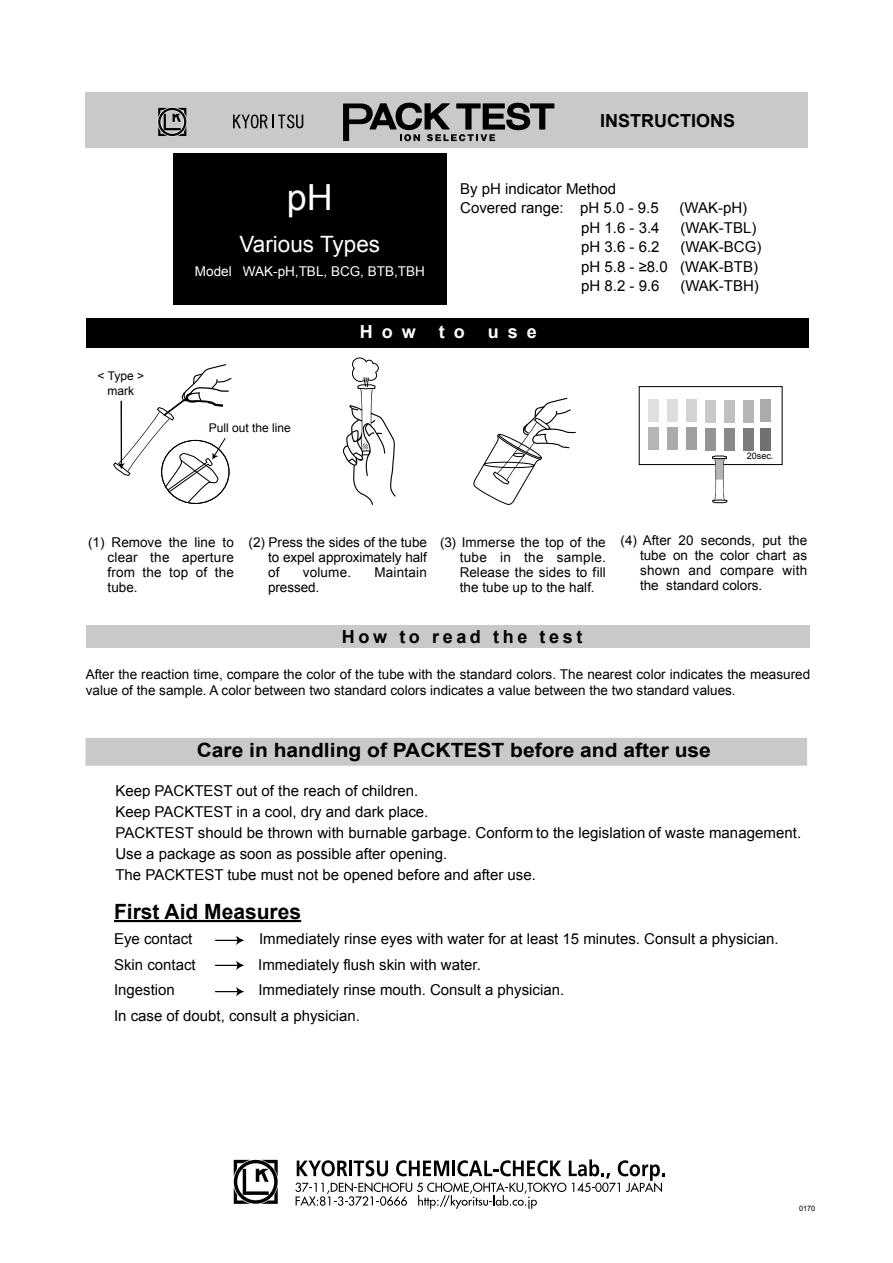
<style>
.page{position:relative;width:893px;height:1263px;background:#fff}
.page>*{position:absolute;margin:0;border:0;box-sizing:border-box;transform-origin:0 0}
.t1{font:36px "Arial";color:#fff}
.t2{font:22.5px "Arial";color:#fff}
.t3{font:700 21px "Arial";color:#000}
.t4{font:700 19.65px "Arial";color:#000;scale:1.07 1}
.t5{font:700 18px "Arial";letter-spacing:.2em;color:#000}
.t6{font:700 18px "Arial";color:#000}
.t7{font:700 18px "Arial";letter-spacing:.5em;color:#fff}
.t8{font:15px/21px "Arial";color:#000}
.t9{font:13.5px/15px "Arial";color:#000;text-align:justify}
.t10{font:13.5px "Arial";color:#fff}
.t11{font:12px/14.4px "Arial";color:#000;text-align:center}
.t12{font:9px "Arial";color:#000}
.t13{font:7.5px "Arial";color:#000}
.s1{font-size:13.35px}
</style>
<div class="page">
<svg style="left:234px;top:1160px;width:44px;height:44px"></svg>
<svg style="left:295px;top:1159px;width:370px;height:50px"></svg>
<div style="left:86px;top:318px;width:723px;height:30px;background:#000"></div>
<div style="left:173px;top:153px;width:273px;height:152px;background:#000"></div>
<div style="left:85px;top:92px;width:723px;height:56px;background:#c8c9ca"></div>
<svg style="left:233px;top:115px;width:70px;height:13px"></svg>
<svg style="left:157px;top:107px;width:30px;height:30px"></svg>
<svg style="left:343px;top:103px;width:211px;height:38px"></svg>
<div style="left:639px;top:386px;width:143px;height:79px;border:1px solid #000"></div>
<div style="left:705px;top:400px;width:10px;height:22px;background:#c8c9ca"></div>
<div style="left:725px;top:400px;width:10px;height:22px;background:#bfc0c0"></div>
<div style="left:744px;top:400px;width:10px;height:22px;background:#b5b5b6"></div>
<div style="left:648px;top:399px;width:10px;height:23px;background:#e0e0e1"></div>
<div style="left:668px;top:399px;width:10px;height:23px;background:#dcdddd"></div>
<div style="left:687px;top:399px;width:10px;height:23px;background:#d3d3d4"></div>
<svg style="left:712px;top:455px;width:15px;height:49px"></svg>
<div style="left:705px;top:428px;width:10px;height:22px;background:#949495"></div>
<div style="left:724px;top:428px;width:11px;height:22px;background:#898989"></div>
<div style="left:744px;top:428px;width:10px;height:22px;background:#7d7c7d"></div>
<div style="left:648px;top:428px;width:10px;height:22px;background:#b5b5b6"></div>
<div style="left:667px;top:428px;width:11px;height:22px;background:#aaabab"></div>
<div style="left:687px;top:428px;width:10px;height:22px;background:#9f9fa0"></div>
<div style="left:761px;top:400px;width:10px;height:22px;background:#aaabab"></div>
<div style="left:760px;top:428px;width:11px;height:22px;background:#727172"></div>
<svg style="left:473px;top:397px;width:103px;height:108px"></svg>
<svg style="left:342px;top:357px;width:54px;height:148px"></svg>
<svg style="left:113px;top:364px;width:119px;height:139px"></svg>
<div style="left:161px;top:440px;width:68px;height:64px;border:1px solid #000;border-radius:50%"></div>
<div style="left:86px;top:625px;width:724px;height:23px;background:#c8c9ca"></div>
<div style="left:85px;top:737px;width:723px;height:29px;background:#c8c9ca"></div>
<div style="left:85px;top:737px;width:723px;height:29px;border:1px solid #fff"></div>
<hr style="left:114px;top:920px;width:187px;height:2px;background:#000">
<svg style="left:215px;top:960px;width:29px;height:10px"></svg>
<svg style="left:215px;top:987px;width:29px;height:10px"></svg>
<svg style="left:215px;top:935px;width:29px;height:10px"></svg>
<h1 class="t1" style="left:287px;top:173px;width:48px">pH</h1>
<h2 class="t2" style="left:240px;top:229px;width:142px">Various Types</h2>
<p class="t10" style="left:195px;top:262px;width:231px">Model WAK-pH,TBL, BCG, BTB,TBH</p>
<p class="t6" style="left:600px;top:109px;width:137px">INSTRUCTIONS</p>
<p class="t8" style="left:460px;top:179px;width:200px;line-height:19.5px">By pH indicator Method<br>Covered range: pH 5.0 - 9.5</p>
<p class="t8" style="left:679px;top:198px;width:69px">(WAK-pH)</p>
<p class="t8" style="left:581px;top:217px;width:80px">pH 1.6 - 3.4</p>
<p class="t8" style="left:680px;top:217px;width:78px">(WAK-TBL)</p>
<p class="t8" style="left:581px;top:237px;width:80px">pH 3.6 - 6.2</p>
<p class="t8" style="left:581px;top:237px;width:182px;line-height:19.5px;text-indent:99px">(WAK-BCG) pH 5.8 - ≥8.0 (WAK-BTB) pH 8.2 - 9.6</p>
<p class="t8" style="left:680px;top:276px;width:80px">(WAK-TBH)</p>
<p class="t11" style="left:98px;top:369px;width:48px">&lt; Type &gt; mark</p>
<p class="t11" style="left:209px;top:421px;width:84px">Pull out the line</p>
<p class="t7" style="left:360px;top:320px;width:57px">How</p>
<p class="t7" style="left:439px;top:320px;width:27px">t o</p>
<p class="t7" style="left:488px;top:320px;width:51px">use</p>
<p class="t12" style="left:747px;top:450px;width:28px">20sec.</p>
<p class="t9" style="left:108px;top:535px;width:128px;text-indent:-20px">(1) Remove the line to clear the aperture from the top of the tube.</p>
<p class="t9" style="left:268px;top:535px;width:160px;text-indent:-20px">(2) Press the sides of the tube to expel approximately half of</p>
<p class="t9" style="left:303px;top:565px;width:50px">volume.</p>
<p class="t9" style="left:374px;top:565px;width:54px">Maintain</p>
<p class="t9" style="left:268px;top:580px;width:53px">pressed.</p>
<p class="t9" style="left:460px;top:535px;width:148px;text-indent:-20px">(3) Immerse the top of the tube in the sample.<br>Release the sides to fill the tube up to the half.</p>
<p class="t9" style="left:640px;top:533px;width:169px;text-indent:-20px">(4) After 20 <span class="s1">seconds,</span> put the tube on the color chart as shown and compare with the standard colors.</p>
<p class="t5" style="left:342px;top:625px;width:242px">How to read the test</p>
<p class="t9" style="left:86px;top:666px;width:726px;line-height:16.5px">After the reaction time, compare the color of the tube with the standard colors. The nearest color indicates the measured value of the sample. A color between two standard colors indicates a value between the two standard values.</p>
<h3 class="t4" style="left:197px;top:737px;width:482px">Care in handling of PACKTEST before and after use</h3>
<p class="t8" style="left:115px;top:781px;width:687px">Keep PACKTEST out of the reach of children.<br>Keep PACKTEST in a cool, dry and dark place.<br>PACKTEST should be thrown with burnable garbage. Conform to the legislation of waste management.<br>Use a package as soon as possible after opening.<br>The PACKTEST tube must not be opened before and after use.</p>
<h3 class="t3" style="left:114px;top:897px;width:189px">First Aid Measures</h3>
<p class="t8" style="left:114px;top:929px;width:80px">Eye contact</p>
<p class="t8" style="left:259px;top:929px;width:521px">Immediately rinse eyes with water for at least 15 minutes. Consult a physician.</p>
<p class="t8" style="left:114px;top:954px;width:83px">Skin contact</p>
<p class="t8" style="left:258px;top:954px;width:224px">Immediately flush skin with water.</p>
<p class="t8" style="left:114px;top:980px;width:62px">Ingestion</p>
<p class="t8" style="left:114px;top:977px;width:452px;line-height:25.5px;text-indent:144px">Immediately rinse mouth. Consult a physician.<br>In case of doubt, consult a physician.</p>
<p class="t13" style="left:799px;top:1204px;width:18px">0170</p>
</div>
